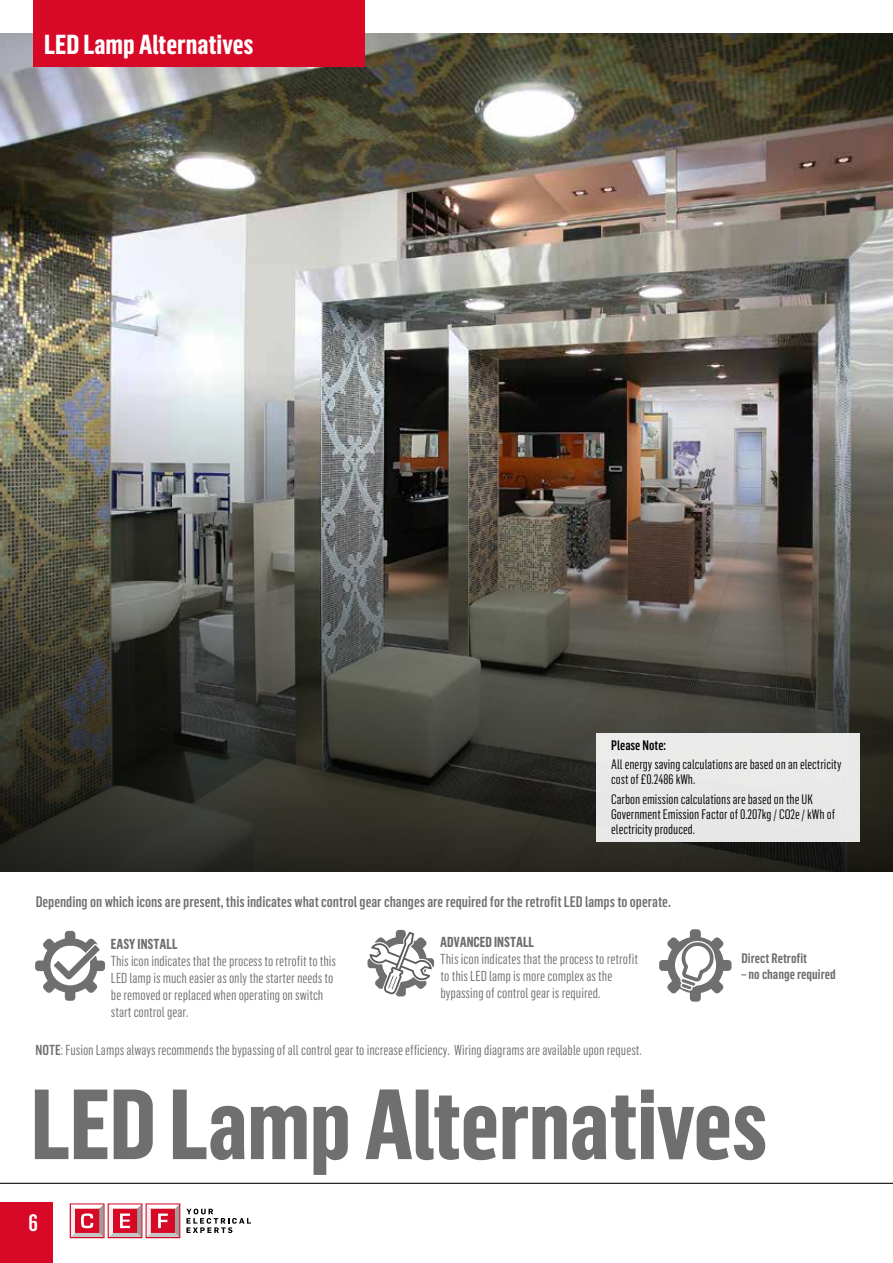
<style>
.page{position:relative;width:893px;height:1263px;background:#fff}
.page>*{position:absolute;margin:0;border:0;box-sizing:border-box;transform-origin:0 0}
.t1{font:700 97.5px "Flama Cond";letter-spacing:-.01em;color:#706f6f}
.t2{font:700 27px "Flama Cond";color:#fff}
.t3{font:500 23.4px "Flama Cond";color:#fff}
.t4{font:500 15px "Flama Cond";color:#706f6f}
.t5{font:14.25px/17.1px "Flama Cond";color:#706f6f}
.t6{font:700 14.25px "Flama Cond";color:#706f6f;scale:.95 1}
.t7{font:13.5px/15px "Flama Cond";color:#000}
.t8{font:600 13.5px "Flama Cond";color:#706f6f}
.t9{font:500 13.5px "Flama Cond";color:#000}
.s1{font-weight:500}
</style>
<div class="page">
<hr style="left:0;top:1183px;width:893px;height:1px;background:#000">
<div style="left:0;top:1202px;width:53px;height:61px;background:#d70926"></div>
<svg style="left:70px;top:1203px;width:110px;height:35px;background:#db7483"></svg>
<svg style="left:186px;top:1208px;width:65px;height:25px"></svg>
<img style="left:0;top:33px;width:893px;height:337px">
<img style="left:0;top:370px;width:893px;height:502px">
<div style="left:66px;top:932px;width:8px;height:13px;background:#706f6f;border-radius:2px"></div>
<div style="left:65px;top:931px;width:10px;height:14px;border:2px solid #706f6f;border-radius:2px"></div>
<div style="left:90px;top:960px;width:15px;height:11px;border:2px solid #706f6f;border-radius:2px"></div>
<div style="left:66px;top:987px;width:8px;height:13px;background:#706f6f;border-radius:2px"></div>
<div style="left:65px;top:986px;width:10px;height:15px;border:2px solid #706f6f;border-radius:2px"></div>
<div style="left:36px;top:961px;width:13px;height:9px;background:#706f6f;border-radius:2px"></div>
<div style="left:35px;top:960px;width:15px;height:11px;border:2px solid #706f6f;border-radius:2px"></div>
<svg style="left:41px;top:937px;width:61px;height:58px"></svg>
<svg style="left:367px;top:929px;width:68px;height:68px"></svg>
<div style="left:691px;top:930px;width:9px;height:13px;background:#706f6f;border-radius:3px"></div>
<div style="left:690px;top:929px;width:11px;height:15px;border:2px solid #706f6f;border-radius:3px"></div>
<div style="left:717px;top:961px;width:14px;height:9px;background:#706f6f;border-radius:3px"></div>
<div style="left:716px;top:960px;width:15px;height:11px;border:2px solid #706f6f;border-radius:3px"></div>
<div style="left:691px;top:987px;width:9px;height:14px;background:#706f6f;border-radius:3px"></div>
<div style="left:690px;top:986px;width:11px;height:16px;border:2px solid #706f6f;border-radius:3px"></div>
<div style="left:660px;top:961px;width:13px;height:9px;background:#706f6f;border-radius:3px"></div>
<div style="left:659px;top:960px;width:15px;height:11px;border:2px solid #706f6f;border-radius:3px"></div>
<svg style="left:665px;top:935px;width:60px;height:60px"></svg>
<div style="left:596px;top:733px;width:263px;height:109px;background:#e9e9e8"></div>
<div style="left:34px;top:0;width:331px;height:67px;background:#d70926"></div>
<h2 class="t2" style="left:44px;top:27px;width:211px">LED Lamp Alternatives</h2>
<p class="t9" style="left:611px;top:736px;width:56px">Please Note:</p>
<p class="t7" style="left:611px;top:756px;width:232px">All energy saving calculations are based on an electricity cost of £0.2486 kWh.</p>
<p class="t7" style="left:611px;top:791px;width:225px">Carbon emission calculations are based on the UK<br>Government Emission Factor of 0.207kg / CO2e / kWh of electricity produced.</p>
<p class="t4" style="left:36px;top:891px;width:636px">Depending on which icons are present, this indicates what control gear changes are required for the retrofit LED lamps to operate.</p>
<p class="t6" style="left:440px;top:932px;width:100px">ADVANCED INSTALL</p>
<p class="t5" style="left:440px;top:950px;width:199px">This icon indicates that the process to retrofit to this LED lamp is more complex as the bypassing of control gear is required.</p>
<p class="t6" style="left:111px;top:934px;width:72px">EASY INSTALL</p>
<p class="t5" style="left:111px;top:952px;width:227px">This icon indicates that the process to retrofit to this LED lamp is much easier as only the starter needs to be removed or replaced when operating on switch start control gear.</p>
<p class="t5" style="left:36px;top:1041px;width:608px"><span class="s1">NOTE</span>: Fusion Lamps always recommends the bypassing of all control gear to increase efficiency. Wiring diagrams are available upon request.</p>
<p class="t8" style="left:741px;top:949px;width:67px">Direct Retrofit</p>
<p class="t8" style="left:741px;top:965px;width:96px">– no change required</p>
<h1 class="t1" style="left:31px;top:1060px;width:738px">LED Lamp Alternatives</h1>
<h3 class="t3" style="left:29px;top:1207px;width:11px">6</h3>
</div>
